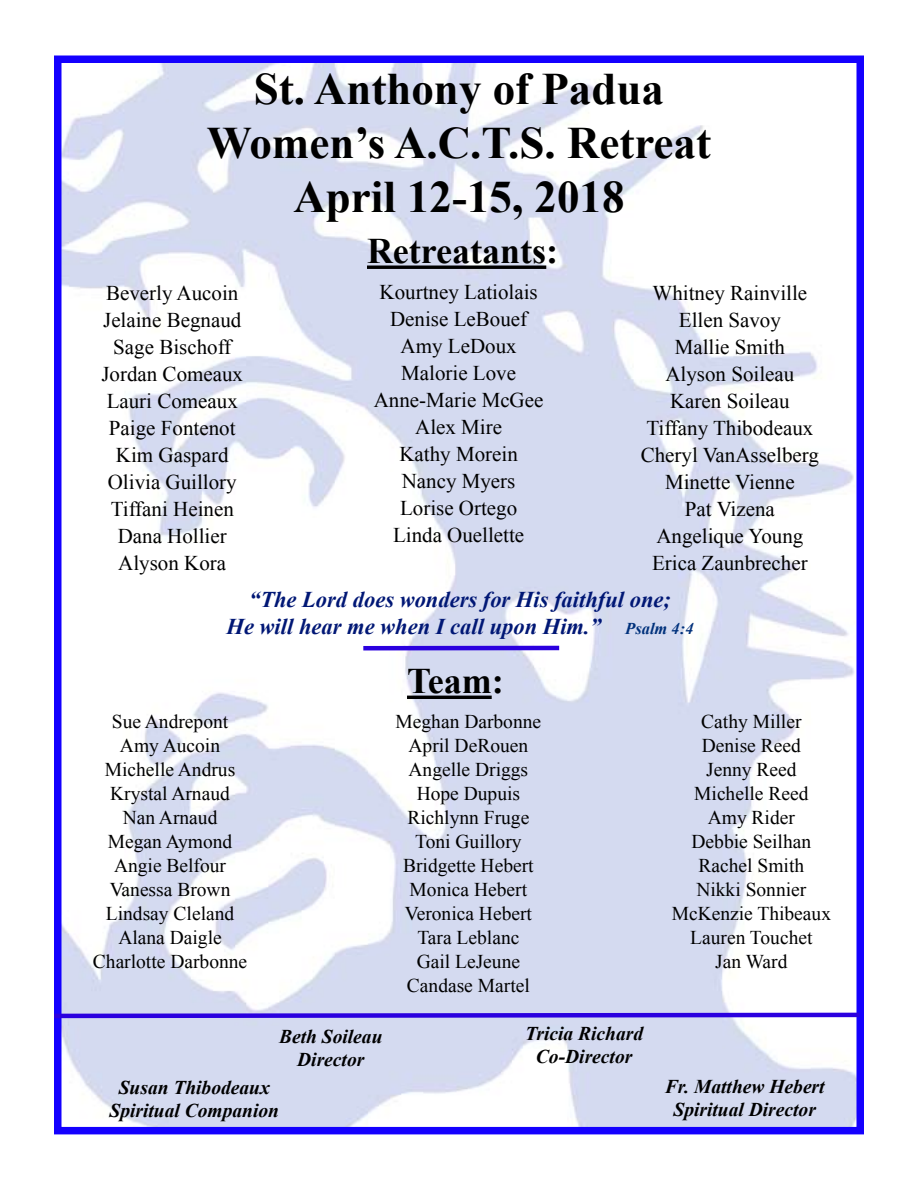
<style>
.page{position:relative;width:918px;height:1188px;background:#fff}
.page>*{position:absolute;margin:0;border:0;box-sizing:border-box;transform-origin:0 0}
.t1{font:700 45px/54px "Times New Roman";color:#000;text-align:center}
.t2{font:700 36px "Times New Roman";color:#000}
.t3{font:italic 700 22.5px/27px "Times New Roman";color:#001775;text-align:center}
.t4{font:21px/27px "Times New Roman";color:#000;text-align:center}
.t5{font:19.5px/24px "Times New Roman";color:#000;text-align:center}
.t6{font:italic 700 19.5px/23.4px "Times New Roman";color:#000;text-align:center}
.s1{font-size:16.5px;color:#00317c}
</style>
<div class="page">
<img style="left:63px;top:65px;width:792px;height:1060px">
<div style="left:54px;top:56px;width:810px;height:1078px;border:8px solid #1400ff"></div>
<hr style="left:367px;top:266px;width:179px;height:3px;background:#000">
<hr style="left:407px;top:696px;width:85px;height:3px;background:#000">
<svg style="left:54px;top:1010px;width:810px;height:10px;background:#8978e9"></svg>
<hr style="left:363px;top:646px;width:196px;height:4px;background:#2b00df">
<h1 class="t1" style="left:207px;top:61px;width:506px">St. Anthony of Padua<br>Women’s A.C.T.S. Retreat<br>April 12-15, 2018</h1>
<h2 class="t2" style="left:367px;top:226px;width:193px">Retreatants:</h2>
<p class="t4" style="left:101px;top:279px;width:143px">Beverly Aucoin<br>Jelaine Begnaud<br>Sage Bischoff<br>Jordan Comeaux<br>Lauri Comeaux<br>Paige Fontenot<br>Kim Gaspard<br>Olivia Guillory<br>Tiffani Heinen<br>Dana Hollier<br>Alyson Kora</p>
<p class="t4" style="left:374px;top:278px;width:171px">Kourtney Latiolais<br>Denise LeBouef<br>Amy LeDoux<br>Malorie Love<br>Anne-Marie McGee<br>Alex Mire<br>Kathy Morein<br>Nancy Myers<br>Lorise Ortego<br>Linda Ouellette</p>
<p class="t4" style="left:641px;top:279px;width:180px">Whitney Rainville<br>Ellen Savoy<br>Mallie Smith<br>Alyson Soileau<br>Karen Soileau<br>Tiffany Thibodeaux<br>Cheryl VanAsselberg<br>Minette Vienne<br>Pat Vizena<br>Angelique Young<br>Erica Zaunbrecher</p>
<p class="t3" style="left:227px;top:586px;width:469px">“The Lord does wonders for His faithful one;<br>He will hear me when I call upon Him.” <span class="s1">Psalm 4:4</span></p>
<h2 class="t2" style="left:407px;top:656px;width:98px">Team:</h2>
<p class="t5" style="left:93px;top:709px;width:156px">Sue Andrepont<br>Amy Aucoin<br>Michelle Andrus<br>Krystal Arnaud<br>Nan Arnaud<br>Megan Aymond<br>Angie Belfour<br>Vanessa Brown<br>Lindsay Cleland<br>Alana Daigle<br>Charlotte Darbonne</p>
<p class="t5" style="left:396px;top:709px;width:147px">Meghan Darbonne<br>April DeRouen<br>Angelle Driggs<br>Hope Dupuis<br>Richlynn Fruge<br>Toni Guillory<br>Bridgette Hebert<br>Monica Hebert<br>Veronica Hebert<br>Tara Leblanc<br>Gail LeJeune<br>Candase Martel</p>
<p class="t5" style="left:672px;top:709px;width:161px">Cathy Miller<br>Denise Reed<br>Jenny Reed<br>Michelle Reed<br>Amy Rider<br>Debbie Seilhan<br>Rachel Smith<br>Nikki Sonnier<br>McKenzie Thibeaux<br>Lauren Touchet<br>Jan Ward</p>
<p class="t6" style="left:279px;top:1024px;width:105px">Beth Soileau<br>Director</p>
<p class="t6" style="left:525px;top:1021px;width:119px">Tricia Richard<br>Co-Director</p>
<p class="t6" style="left:665px;top:1074px;width:161px">Fr. Matthew Hebert<br>Spiritual Director</p>
<p class="t6" style="left:110px;top:1075px;width:171px">Susan Thibodeaux<br>Spiritual Companion</p>
</div>
